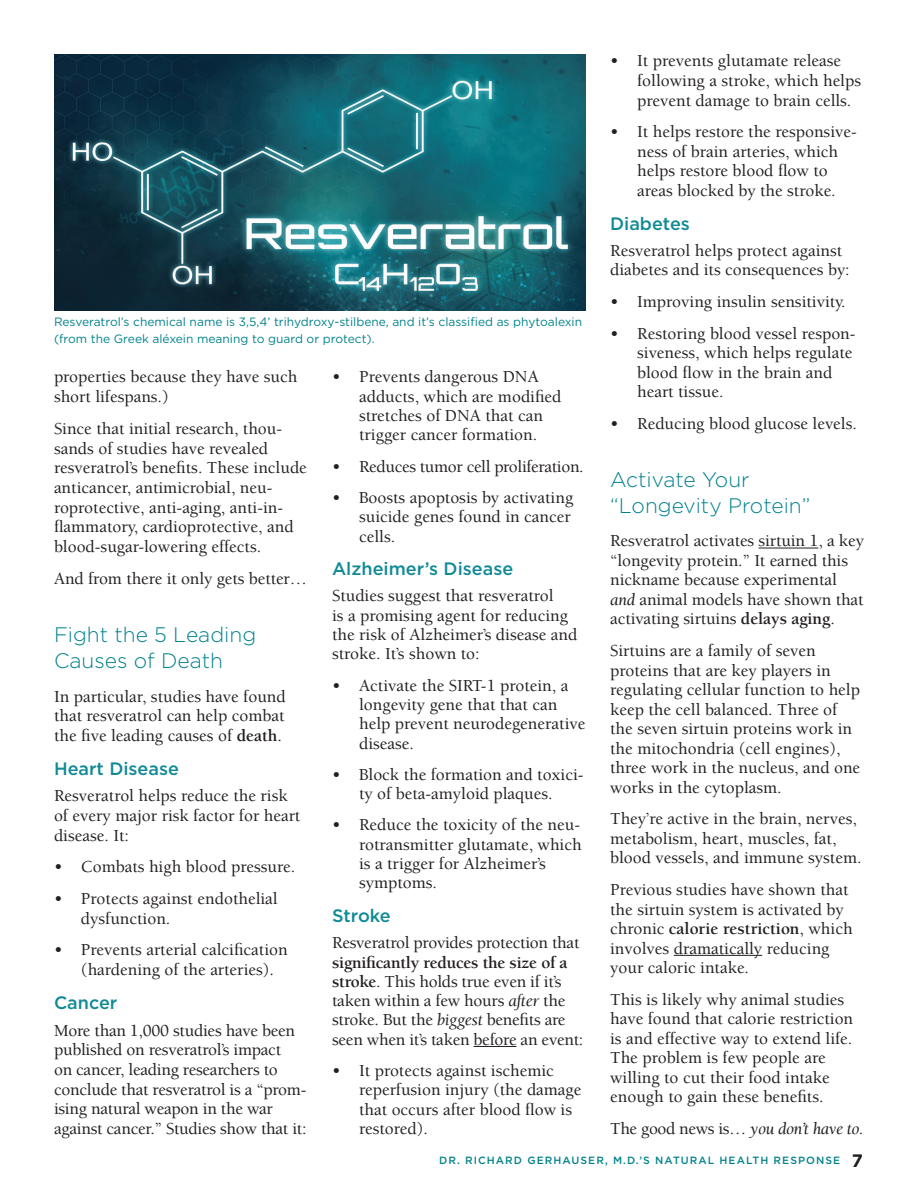
<style>
.page{position:relative;width:918px;height:1188px;background:#fff}
.page>*{position:absolute;margin:0;border:0;box-sizing:border-box;transform-origin:0 0}
.t1{font:300 21px/26.2px "Gotham";color:#00828c}
.t2{font:500 18px "Gotham";color:#118a96}
.t3{font:500 17.25px/19.5px "Berkeley Std";color:#231f20}
.t4{font:500 17.25px "Berkeley Std";letter-spacing:-.02em;color:#231f20}
.t5{font:italic 17.25px "Berkeley Std";letter-spacing:-.02em;color:#231f20}
.t6{font:12px/16.8px "Gotham";color:#00828c}
.t7{font:500 10.5px "Gotham";letter-spacing:.1em;color:#00828c}
.s1{font-weight:700}
.s2{font-weight:400;font-style:italic}
.s3{font-weight:500;font-style:normal}
.s4{font-weight:700;font-size:18px;color:#231f20}
</style>
<div class="page">
<hr style="left:474px;top:1046px;width:42px;height:1px;background:#231f20">
<hr style="left:759px;top:548px;width:59px;height:1px;background:#231f20">
<hr style="left:674px;top:955px;width:88px;height:1px;background:#231f20">
<img style="left:54px;top:54px;width:532px;height:256px">
<p class="t6" style="left:54px;top:314px;width:530px">Resveratrol’s chemical name is 3,5,4’ trihydroxy-stilbene, and it’s classified as phytoalexin (from the Greek aléxein meaning to guard or protect).</p>
<p class="t3" style="left:54px;top:368px;width:245px">properties because they have such short lifespans.)</p>
<p class="t3" style="left:54px;top:419px;width:254px">Since that initial research, thou&shy;sands of studies have revealed resveratrol’s benefits. These include anticancer, antimicrobial, neu&shy;roprotective, anti-aging, anti-in&shy;flammatory, cardioprotective, and blood-sugar-lowering effects.</p>
<p class="t3" style="left:54px;top:569px;width:255px">And from there it only gets better…</p>
<p class="t1" style="left:54px;top:621px;width:204px">Fight the 5 Leading<br>Causes of Death</p>
<p class="t3" style="left:54px;top:687px;width:233px;text-align:justify">In particular, studies have found that resveratrol can help combat the five leading causes of <span class="s1">death</span>.</p>
<p class="t2" style="left:54px;top:757px;width:126px">Heart Disease</p>
<p class="t3" style="left:54px;top:786px;width:248px">Resveratrol helps reduce the risk of every major risk factor for heart disease. It:</p>
<p class="t3" style="left:54px;top:858px;width:243px">• Combats high blood pressure.</p>
<p class="t3" style="left:81px;top:889px;width:198px;text-indent:-27px">• Protects against endothelial dysfunction.</p>
<p class="t3" style="left:81px;top:941px;width:208px;text-indent:-27px">• Prevents arterial calcification (hardening of the arteries).</p>
<p class="t2" style="left:54px;top:991px;width:65px">Cancer</p>
<p class="t3" style="left:54px;top:1021px;width:254px">More than 1,000 studies have been published on resveratrol’s impact<br>on cancer, leading researchers to conclude that resveratrol is a “prom&shy;ising natural weapon in the war against cancer.” Studies show that it:</p>
<p class="t3" style="left:359px;top:368px;width:204px;text-indent:-27px">• Prevents dangerous DNA adducts, which are modified stretches of DNA that can trigger cancer formation.</p>
<p class="t4" style="left:332px;top:457px;width:253px">• Reduces tumor cell proliferation.</p>
<p class="t3" style="left:359px;top:488px;width:216px;text-indent:-27px">• Boosts apoptosis by activating suicide genes found in cancer cells.</p>
<p class="t2" style="left:332px;top:557px;width:183px">Alzheimer’s Disease</p>
<p class="t3" style="left:332px;top:587px;width:247px">Studies suggest that resveratrol<br>is a promising agent for reducing the risk of Alzheimer’s disease and stroke. It’s shown to:</p>
<p class="t3" style="left:359px;top:676px;width:228px;text-indent:-27px">• Activate the SIRT-1 protein, a longevity gene that that can help prevent neurodegenerative disease.</p>
<p class="t3" style="left:332px;top:765px;width:253px;text-align:center">• Block the formation and toxici&shy;ty of beta-amyloid plaques.</p>
<p class="t3" style="left:359px;top:816px;width:224px;text-indent:-27px">• Reduce the toxicity of the neu&shy;rotransmitter glutamate, which is a trigger for Alzheimer’s symptoms.</p>
<p class="t2" style="left:332px;top:904px;width:60px">Stroke</p>
<p class="t3" style="left:332px;top:933px;width:249px">Resveratrol provides protection that</p>
<p class="t3" style="left:332px;top:953px;width:253px"><span class="s1">significantly reduces the size of a stroke</span>. This holds true even if it’s taken within a few hours <span class="s2">after</span> the stroke. But the <span class="s2">biggest</span> benefits are seen when it’s taken before an event:</p>
<p class="t3" style="left:359px;top:1061px;width:224px;text-indent:-27px">• It protects against ischemic reperfusion injury (the damage that occurs after blood flow is restored).</p>
<p class="t3" style="left:637px;top:52px;width:225px;text-indent:-27px">• It prevents glutamate release following a stroke, which helps prevent damage to brain cells.</p>
<p class="t3" style="left:610px;top:122px;width:248px;text-align:center">• It helps restore the responsive&shy;ness of brain arteries, which<br>helps restore blood flow to<br>areas blocked by the stroke.</p>
<p class="t2" style="left:610px;top:211px;width:81px">Diabetes</p>
<p class="t3" style="left:610px;top:241px;width:241px">Resveratrol helps protect against diabetes and its consequences by:</p>
<p class="t3" style="left:610px;top:292px;width:237px">• Improving insulin sensitivity.</p>
<p class="t3" style="left:637px;top:324px;width:220px;text-indent:-27px">• Restoring blood vessel respon&shy;siveness, which helps regulate blood flow in the brain and heart tissue.</p>
<p class="t3" style="left:610px;top:414px;width:248px">• Reducing blood glucose levels.</p>
<p class="t1" style="left:610px;top:466px;width:202px">Activate Your “Longevity Protein”</p>
<p class="t3" style="left:610px;top:531px;width:255px">Resveratrol activates sirtuin 1, a key “longevity protein.” It earned this nickname because experimental <span class="s2">and</span> animal models have shown that activating sirtuins <span class="s1">delays aging</span>.</p>
<p class="t3" style="left:610px;top:641px;width:252px">Sirtuins are a family of seven proteins that are key players in regulating cellular function to help keep the cell balanced. Three of the seven sirtuin proteins work in the mitochondria (cell engines), three work in the nucleus, and one works in the cytoplasm.</p>
<p class="t3" style="left:610px;top:810px;width:253px">They’re active in the brain, nerves, metabolism, heart, muscles, fat, blood vessels, and immune system.</p>
<p class="t3" style="left:610px;top:880px;width:244px">Previous studies have shown that the sirtuin system is activated by chronic <span class="s1">calorie restriction</span>, which involves dramatically reducing your caloric intake.</p>
<p class="t3" style="left:610px;top:990px;width:245px">This is likely why animal studies have found that calorie restriction is and effective way to extend life.<br>The problem is few people are willing to cut their food intake enough to gain these benefits.</p>
<p class="t5" style="left:610px;top:1119px;width:255px"><span class="s3">The good news is…</span> you don’t have to.</p>
<p class="t7" style="left:439px;top:1153px;width:425px">DR. RICHARD GERHAUSER, M.D.’S NATURAL HEALTH RESPONSE <span class="s4">7</span></p>
</div>
